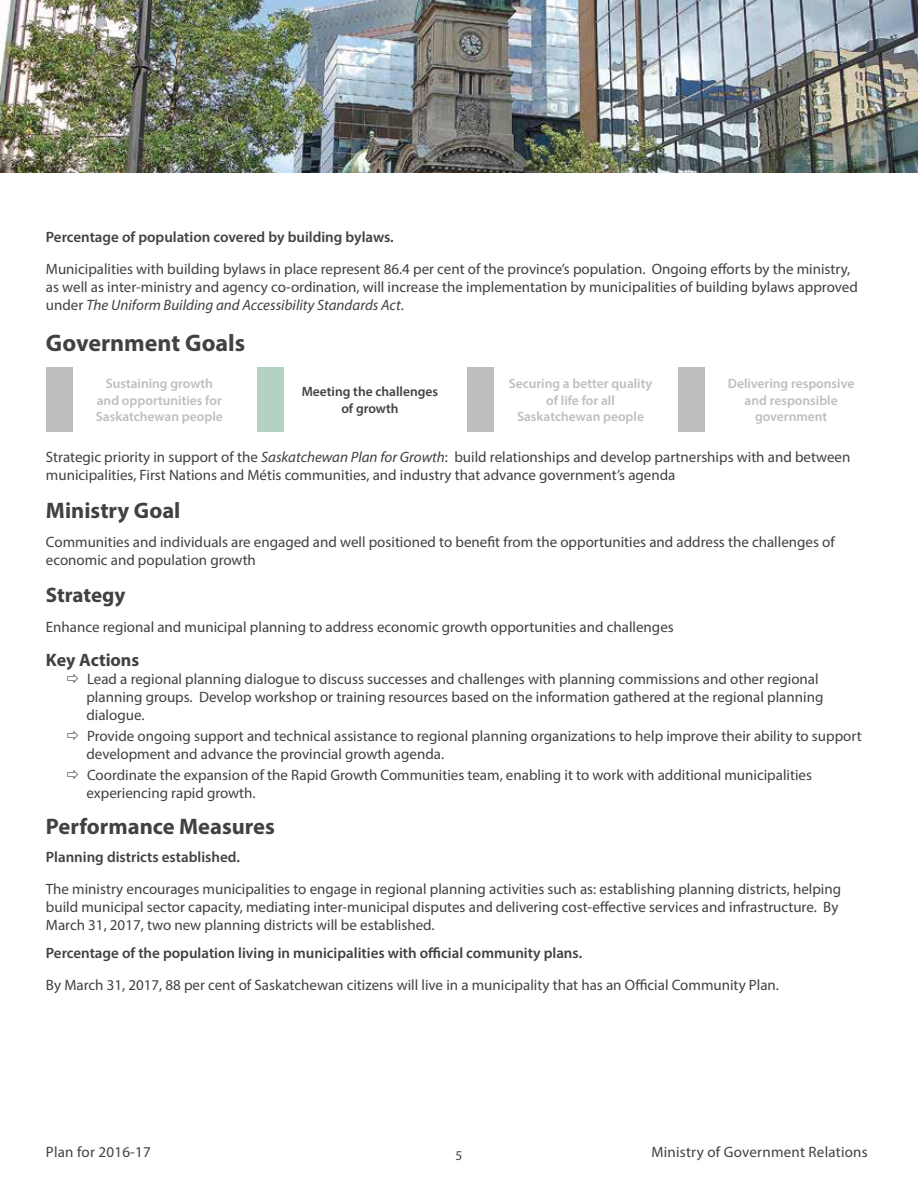
<style>
.page{position:relative;width:918px;height:1188px;background:#fff}
.page>*{position:absolute;margin:0;border:0;box-sizing:border-box;transform-origin:0 0}
.t1{font:700 24px "Myriad Pro";color:#414042}
.t2{font:700 22.5px "Myriad Pro";color:#414042}
.t3{font:700 21px "Myriad Pro";letter-spacing:-.005em;color:#414042}
.t4{font:700 18px "Myriad Pro";color:#414042}
.t5{font:15px/18px "Myriad Pro";color:#414042}
.t6{font:600 15px "Myriad Pro";color:#414042}
.t7{font:600 13.5px/16.5px "Myriad Pro";color:#bcbec0;text-align:center}
.t8{font:600 13.5px/16.5px "Myriad Pro";color:#414042;text-align:center}
.t9{font:13.5px "Myriad Pro";color:#414042}
.s1{font-style:italic}
</style>
<div class="page">
<div style="left:46px;top:367px;width:27px;height:65px;background:#bcbec0"></div>
<div style="left:257px;top:367px;width:27px;height:65px;background:#b3d2c3"></div>
<div style="left:467px;top:367px;width:27px;height:65px;background:#bcbec0"></div>
<div style="left:678px;top:367px;width:27px;height:65px;background:#bcbec0"></div>
<img style="left:0;top:0;width:918px;height:173px">
<p class="t6" style="left:46px;top:227px;width:349px">Percentage of population covered by building bylaws.</p>
<p class="t5" style="left:46px;top:259px;width:813px">Municipalities with building bylaws in place represent 86.4 per cent of the province’s population. Ongoing efforts by the ministry, as well as inter-ministry and agency co-ordination, will increase the implementation by municipalities of building bylaws approved under <span class="s1">The Uniform Building and Accessibility Standards Act</span>.</p>
<h1 class="t1" style="left:46px;top:327px;width:201px">Government Goals</h1>
<p class="t8" style="left:302px;top:383px;width:138px">Meeting the challenges of growth</p>
<p class="t7" style="left:96px;top:375px;width:128px">Sustaining growth and opportunities for<br>Saskatchewan people</p>
<p class="t7" style="left:509px;top:375px;width:145px">Securing a better quality of life for all<br>Saskatchewan people</p>
<p class="t7" style="left:728px;top:375px;width:128px">Delivering responsive and responsible government</p>
<p class="t5" style="left:46px;top:448px;width:806px">Strategic priority in support of the <span class="s1">Saskatchewan Plan for Growth</span>: build relationships and develop partnerships with and between municipalities, First Nations and Métis communities, and industry that advance government’s agenda</p>
<h2 class="t2" style="left:46px;top:496px;width:136px">Ministry Goal</h2>
<p class="t5" style="left:46px;top:532px;width:790px">Communities and individuals are engaged and well positioned to benefit from the opportunities and address the challenges of economic and population growth</p>
<h3 class="t3" style="left:46px;top:581px;width:81px">Strategy</h3>
<p class="t5" style="left:46px;top:618px;width:629px">Enhance regional and municipal planning to address economic growth opportunities and challenges</p>
<p class="t4" style="left:46px;top:648px;width:95px">Key Actions</p>
<p class="t5" style="left:86px;top:670px;width:738px">Lead a regional planning dialogue to discuss successes and challenges with planning commissions and other regional planning groups. Develop workshop or training resources based on the information gathered at the regional planning dialogue.</p>
<p class="t5" style="left:86px;top:727px;width:777px">Provide ongoing support and technical assistance to regional planning organizations to help improve their ability to support development and advance the provincial growth agenda.</p>
<p class="t5" style="left:86px;top:766px;width:727px">Coordinate the expansion of the Rapid Growth Communities team, enabling it to work with additional municipalities experiencing rapid growth.</p>
<h2 class="t2" style="left:46px;top:812px;width:231px">Performance Measures</h2>
<p class="t6" style="left:46px;top:847px;width:195px">Planning districts established.</p>
<p class="t5" style="left:46px;top:880px;width:797px">The ministry encourages municipalities to engage in regional planning activities such as: establishing planning districts, helping build municipal sector capacity, mediating inter-municipal disputes and delivering cost-effective services and infrastructure. By<br>March 31, 2017, two new planning districts will be established.</p>
<p class="t6" style="left:46px;top:943px;width:538px">Percentage of the population living in municipalities with official community plans.</p>
<p class="t5" style="left:46px;top:975px;width:735px">By March 31, 2017, 88 per cent of Saskatchewan citizens will live in a municipality that has an Official Community Plan.</p>
<p class="t5" style="left:46px;top:1142px;width:106px">Plan for 2016-17</p>
<p class="t9" style="left:456px;top:1147px;width:8px">5</p>
<p class="t5" style="left:651px;top:1142px;width:218px">Ministry of Government Relations</p>
</div>
